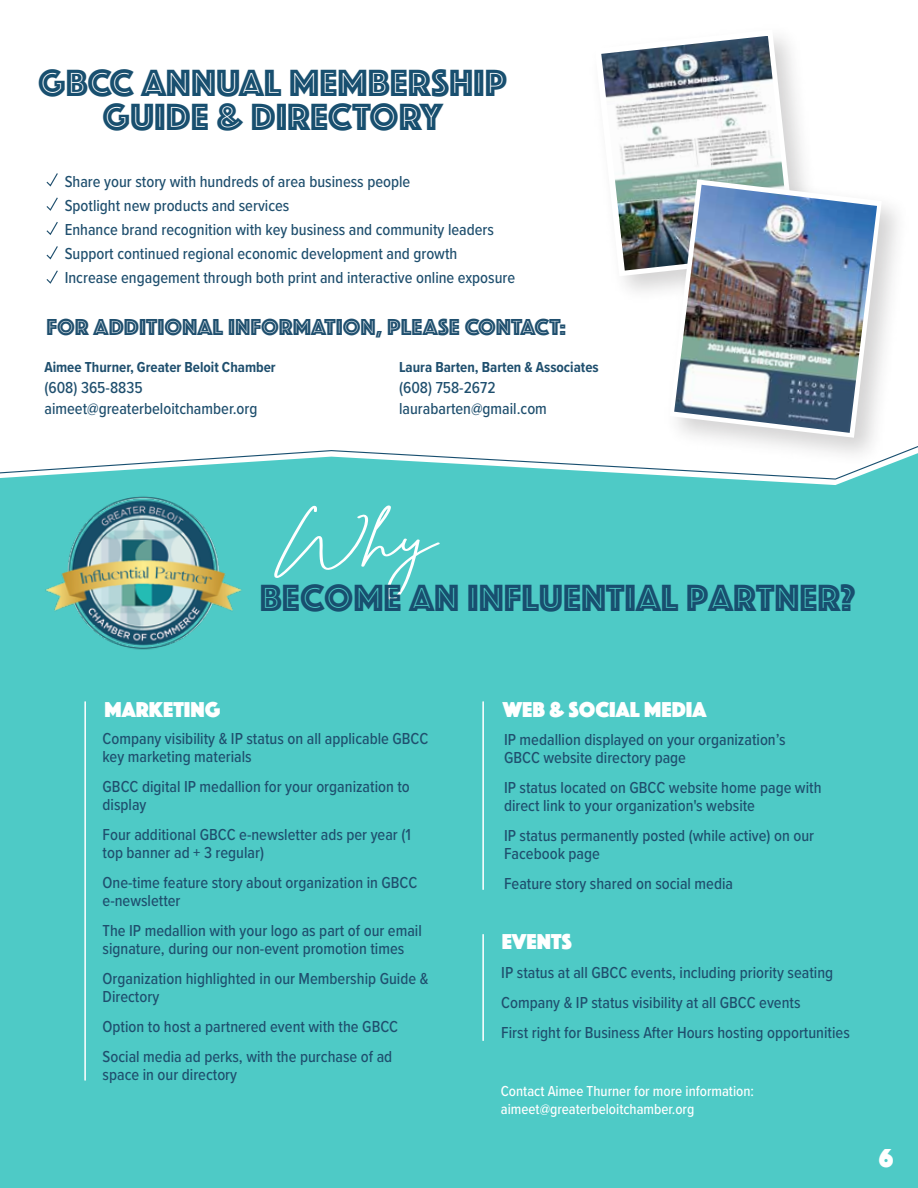
<style>
.page{position:relative;width:918px;height:1188px;background:#fff}
.page>*{position:absolute;margin:0;border:0;box-sizing:border-box;transform-origin:0 0}
.t1{font:51.45px "Brittany Signature";color:#fff;scale:1.54 1}
.t2{font:39.3px/34px "Phosphate Inline";color:#184f6f;text-align:center}
.t3{font:27px "Phosphate Solid";color:#fff}
.t4{font:24px "Phosphate Inline";color:#1f4f6e}
.t5{font:22.35px "Phosphate Solid";color:#fff}
.t6{font:500 16.5px/18px "Proxima Nova Cond";color:#1f4f6e}
.t7{font:500 15px/18px "Proxima Nova Cond";color:#fff}
.t8{font:700 15px "Proxima Nova Cond";color:#1f4f6e}
</style>
<div class="page">
<div style="left:0;top:480px;width:918px;height:708px;background:#4ecac6"></div>
<svg style="left:595px;top:30px;width:202px;height:246px"></svg>
<img style="left:601px;top:36px;width:190px;height:235px">
<img style="left:655px;top:165px;width:243px;height:275px">
<svg style="left:670px;top:179px;width:212px;height:259px"></svg>
<svg style="left:46px;top:173px;width:12px;height:14px"></svg>
<svg style="left:46px;top:197px;width:12px;height:14px"></svg>
<svg style="left:46px;top:222px;width:12px;height:13px"></svg>
<svg style="left:46px;top:246px;width:12px;height:14px"></svg>
<svg style="left:46px;top:270px;width:12px;height:14px"></svg>
<svg style="left:0;top:440px;width:918px;height:40px"></svg>
<hr style="left:84px;top:701px;width:2px;height:380px;background:#fff">
<hr style="left:482px;top:701px;width:2px;height:189px;background:#fff">
<hr style="left:482px;top:934px;width:2px;height:107px;background:#fff">
<img style="left:674px;top:185px;width:203px;height:248px">
<img style="left:10px;top:460px;width:266px;height:262px">
<h2 class="t2" style="left:38px;top:64px;width:471px">GBCC ANNUAL MEMBERSHIP<br>GUIDE &amp; DIRECTORY</h2>
<p class="t6" style="left:65px;top:169px;width:452px;line-height:24px">Share your story with hundreds of area business people<br>Spotlight new products and services<br>Enhance brand recognition with key business and community leaders Support continued regional economic development and growth<br>Increase engagement through both print and interactive online exposure</p>
<h3 class="t4" style="left:46px;top:310px;width:521px">FOR ADDITIONAL INFORMATION, PLEASE CONTACT:</h3>
<p class="t8" style="left:44px;top:356px;width:233px">Aimee Thurner, Greater Beloit Chamber</p>
<p class="t6" style="left:44px;top:376px;width:215px;line-height:21px">(608) 365-8835 aimeet@greaterbeloitchamber.org</p>
<p class="t8" style="left:399px;top:356px;width:201px">Laura Barten, Barten &amp; Associates</p>
<p class="t6" style="left:399px;top:376px;width:149px;line-height:21px">(608) 758-2672 laurabarten@gmail.com</p>
<h1 class="t1" style="left:275px;top:507px;width:106px">Why</h1>
<h2 class="t2" style="left:260px;top:579px;width:597px">BECOME AN INFLUENTIAL PARTNER?</h2>
<h3 class="t5" style="left:105px;top:694px;width:117px">MARKETING</h3>
<h3 class="t5" style="left:503px;top:694px;width:205px">WEB &amp; SOCIAL MEDIA</h3>
<p class="t6" style="left:103px;top:729px;width:327px">Company visibility &amp; IP status on all applicable GBCC key marketing materials</p>
<p class="t6" style="left:103px;top:777px;width:309px">GBCC digital IP medallion for your organization to display</p>
<p class="t6" style="left:103px;top:825px;width:310px">Four additional GBCC e-newsletter ads per year (1 top banner ad + 3 regular)</p>
<p class="t6" style="left:103px;top:873px;width:316px">One-time feature story about organization in GBCC e-newsletter</p>
<p class="t6" style="left:103px;top:921px;width:321px">The IP medallion with your logo as part of our email signature, during our non-event promotion times</p>
<p class="t6" style="left:103px;top:969px;width:327px">Organization highlighted in our Membership Guide &amp;<br>Directory</p>
<p class="t6" style="left:103px;top:1011px;width:297px;line-height:30px">Option to host a partnered event with the GBCC<br>Social media ad perks, with the purchase of ad</p>
<p class="t6" style="left:103px;top:1065px;width:136px">space in our directory</p>
<p class="t6" style="left:504px;top:730px;width:283px">IP medallion displayed on your organization’s<br>GBCC website directory page</p>
<p class="t6" style="left:504px;top:778px;width:319px">IP status located on GBCC website home page with direct link to your organization's website</p>
<p class="t6" style="left:504px;top:826px;width:312px">IP status permanently posted (while active) on our<br>Facebook page</p>
<p class="t6" style="left:504px;top:874px;width:231px">Feature story shared on social media</p>
<h3 class="t5" style="left:502px;top:926px;width:72px">EVENTS</h3>
<p class="t6" style="left:501px;top:957px;width:350px;line-height:30px">IP status at all GBCC events, including priority seating<br>Company &amp; IP status visibility at all GBCC events<br>First right for Business After Hours hosting opportunities</p>
<p class="t7" style="left:501px;top:1081px;width:255px">Contact Aimee Thurner for more information: aimeet@greaterbeloitchamber.org</p>
<h3 class="t3" style="left:879px;top:1139px;width:16px">6</h3>
</div>
